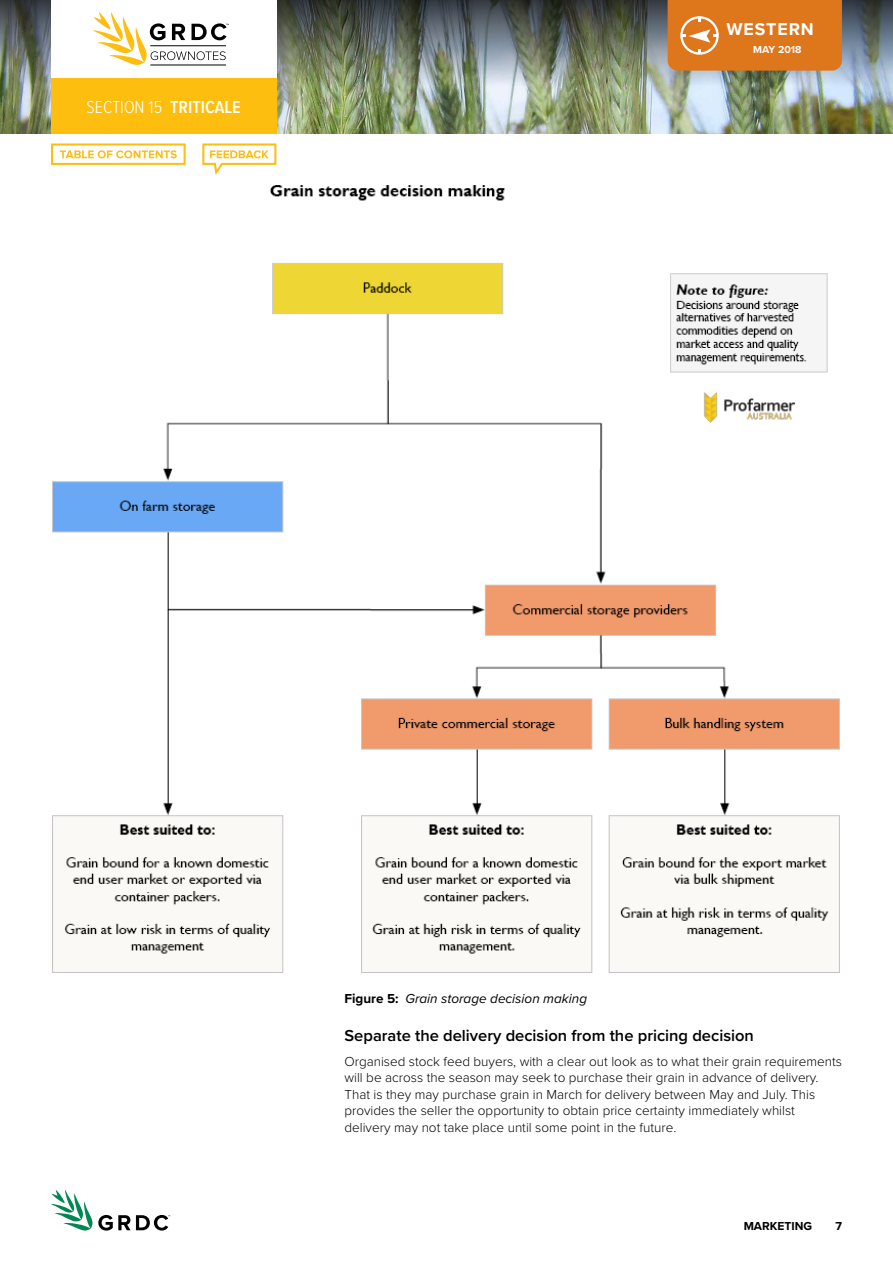
<style>
.page{position:relative;width:893px;height:1263px;background:#fff}
.page>*{position:absolute;margin:0;border:0;box-sizing:border-box;transform-origin:0 0}
.t1{font:300 18px "Proxima Nova Cond";color:#fff}
.t2{font:700 17.7px "Proxima Nova";letter-spacing:.05em;color:#fff}
.t3{font:600 16.5px "Proxima Nova";color:#000}
.t4{font:300 13.5px/16.5px "Proxima Nova";color:#000}
.t5{font:italic 13.5px "Proxima Nova";color:#000}
.t6{font:700 12px "Proxima Nova";color:#000}
.t7{font:700 10.5px "Proxima Nova";color:#fff}
.s1{font-weight:600}
.s2{font-weight:700;font-style:normal}
</style>
<div class="page">
<img style="left:0;top:117px;width:893px;height:16px">
<img style="left:0;top:0;width:893px;height:117px">
<svg style="left:51px;top:1190px;width:119px;height:41px"></svg>
<div style="left:51px;top:0;width:225px;height:81px;background:#fff"></div>
<div style="left:51px;top:78px;width:225px;height:55px;background:#febe10"></div>
<div style="left:668px;top:0;width:174px;height:71px;background:#de761c"></div>
<hr style="left:150px;top:65px;width:76px;height:1px;background:#000">
<svg style="left:93px;top:12px;width:136px;height:53px"></svg>
<img style="left:52px;top:185px;width:788px;height:788px">
<svg style="left:51px;top:143px;width:135px;height:22px"></svg>
<svg style="left:202px;top:143px;width:74px;height:32px"></svg>
<h1 class="t1" style="left:87px;top:94px;width:101px">SECTION 15 <span class="s1">TRITICALE</span></h1>
<h2 class="t2" style="left:726px;top:19px;width:89px">WESTERN</h2>
<p class="t7" style="left:753px;top:41px;width:50px">MAY 2018</p>
<p class="t5" style="left:344px;top:988px;width:244px"><span class="s2">FIGURE 5:</span> Grain storage decision making</p>
<p class="t3" style="left:344px;top:1023px;width:411px">Separate the delivery decision from the pricing decision</p>
<p class="t4" style="left:344px;top:1052px;width:499px">Organised stock feed buyers, with a clear out look as to what their grain requirements will be across the season may seek to purchase their grain in advance of delivery.<br>That is they may purchase grain in March for delivery between May and July. This provides the seller the opportunity to obtain price certainty immediately whilst delivery may not take place until some point in the future.</p>
<p class="t6" style="left:754px;top:1217px;width:58px">ARKETING</p>
<p class="t6" style="left:835px;top:1217px;width:8px">7</p>
</div>
